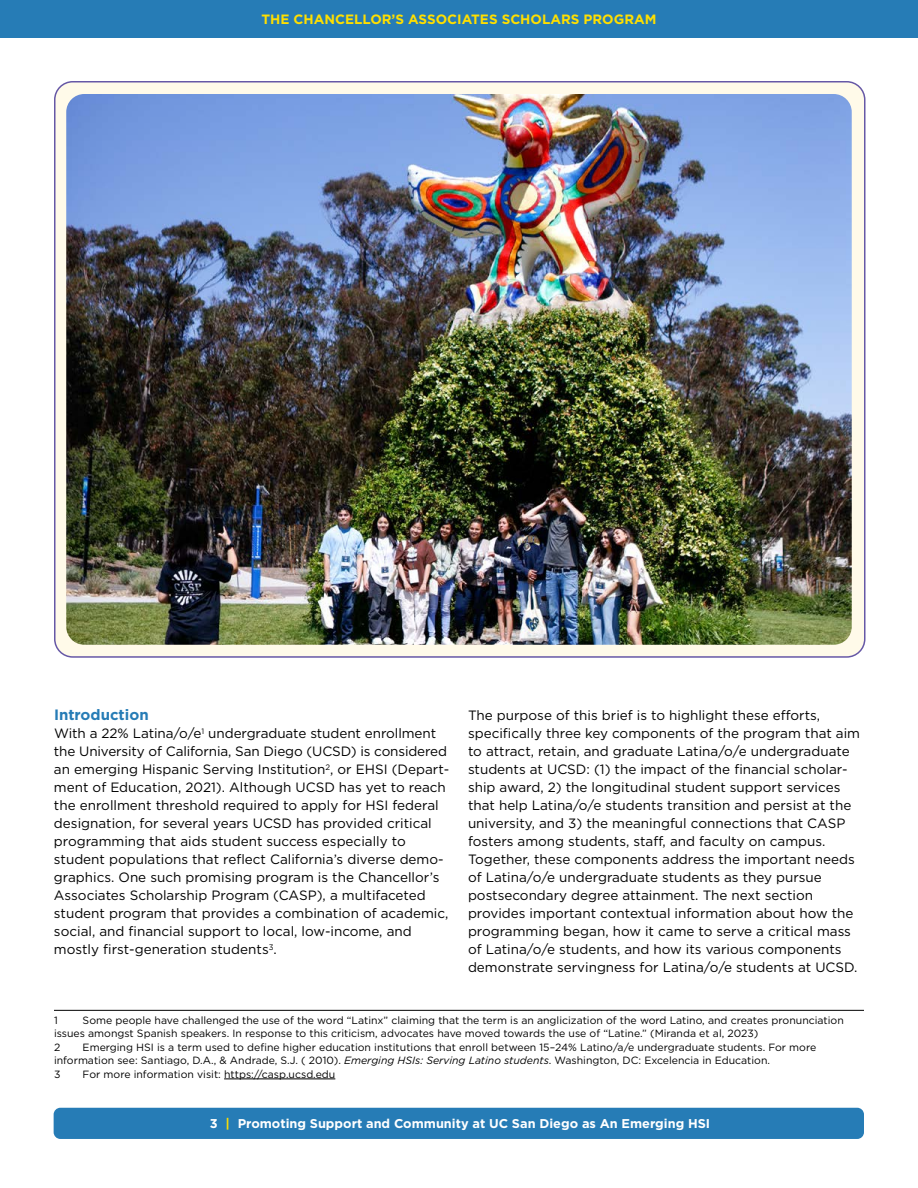
<style>
.page{position:relative;width:918px;height:1188px;background:#fff}
.page>*{position:absolute;margin:0;border:0;box-sizing:border-box;transform-origin:0 0}
.t1{font:700 15px "Gotham";color:#267cb6}
.t2{font:13.5px/18px "Gotham";color:#000}
.t3{font:700 13.5px "Gotham";color:#ffdf00}
.t4{font:700 12.75px "Gotham";color:#fff}
.t5{font:10.5px/13.5px "Gotham";color:#000}
.s1{font-style:italic}
.s2{color:#ffdf00}
</style>
<div class="page">
<div style="left:54px;top:1108px;width:810px;height:31px;background:#267cb6;border-radius:7px"></div>
<div style="left:0;top:0;width:918px;height:38px;background:#267cb6"></div>
<hr style="left:54px;top:1010px;width:810px;height:1px;background:#000">
<hr style="left:224px;top:1079px;width:111px;height:1px;background:#000">
<div style="left:55px;top:82px;width:810px;height:575px;background:#fffae9;border-radius:18px"></div>
<img style="left:66px;top:94px;width:786px;height:551px">
<p class="t3" style="left:262px;top:11px;width:396px">THE CHANCELLOR’S ASSOCIATES SCHOLARS PROGRAM</p>
<p class="t1" style="left:54px;top:705px;width:96px">Introduction</p>
<p class="t2" style="left:54px;top:724px;width:397px">With a 22% Latina/o/e<sup>1</sup> undergraduate student enrollment the University of California, San Diego (UCSD) is considered an emerging Hispanic Serving Institution<sup>2</sup>, or EHSI (Depart&shy;ment of Education, 2021). Although UCSD has yet to reach the enrollment threshold required to apply for HSI federal designation, for several years UCSD has provided critical programming that aids student success especially to student populations that reflect California’s diverse demo&shy;graphics. One such promising program is the Chancellor’s Associates Scholarship Program (CASP), a multifaceted student program that provides a combination of academic, social, and financial support to local, low-income, and mostly first-generation students<sup>3</sup>.</p>
<p class="t2" style="left:468px;top:706px;width:394px">The purpose of this brief is to highlight these efforts, specifically three key components of the program that aim to attract, retain, and graduate Latina/o/e undergraduate students at UCSD: (1) the impact of the financial scholar&shy;ship award, 2) the longitudinal student support services that help Latina/o/e students transition and persist at the university, and 3) the meaningful connections that CASP fosters among students, staff, and faculty on campus.<br>Together, these components address the important needs of Latina/o/e undergraduate students as they pursue postsecondary degree attainment. The next section provides important contextual information about how the programming began, how it came to serve a critical mass of Latina/o/e students, and how its various components demonstrate servingness for Latina/o/e students at UCSD.</p>
<p class="t5" style="left:54px;top:1013px;width:791px;text-indent:29px">Some people have challenged the use of the word “Latinx” claiming that the term is an anglicization of the word Latino, and creates pronunciation issues amongst Spanish speakers. In response to this criticism, advocates have moved towards the use of “Latine.” (Miranda et al, 2023)<br>2</p>
<p class="t5" style="left:54px;top:1013px;width:5px">1</p>
<p class="t5" style="left:54px;top:1040px;width:764px;text-indent:29px">Emerging HSI is a term used to define higher education institutions that enroll between 15–24% Latino/a/e undergraduate students. For more information see: Santiago, D.A., &amp; Andrade, S.J. ( 2010). <span class="s1">Emerging HSIs: Serving Latino students</span>. Washington, DC: Excelencia in Education.<br>3</p>
<p class="t5" style="left:83px;top:1067px;width:254px">For more information visit: https://casp.ucsd.edu</p>
<p class="t4" style="left:210px;top:1115px;width:502px">3 <span class="s2">|</span> Promoting Support and Community at UC San Diego as An Emerging HSI</p>
</div>
